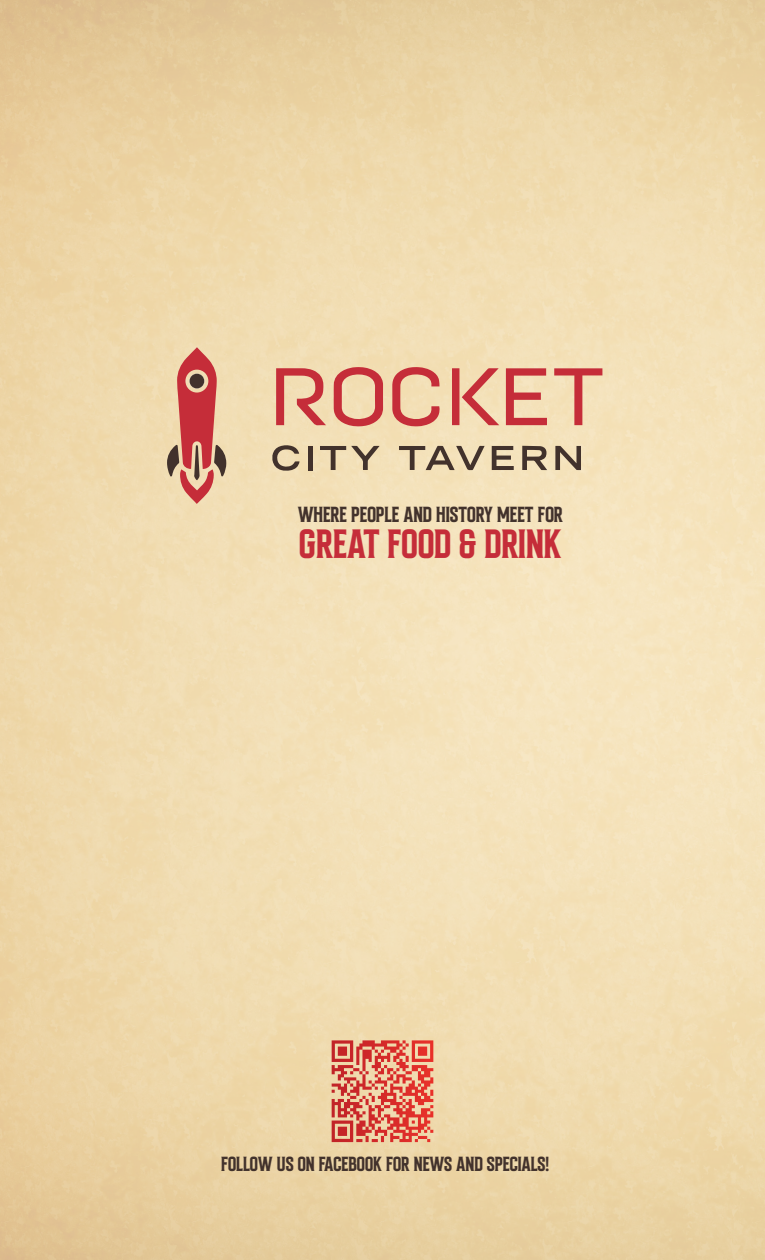
<style>
.page{position:relative;width:765px;height:1260px;background:#fff}
.page>*{position:absolute;margin:0;border:0;box-sizing:border-box;transform-origin:0 0}
.t1{font:40px "Bondrians";color:#c52d39}
.t2{font:21.38px "Bondrians";color:#42322c}
.t3{font:20px "Bondrians";color:#42322c}
</style>
<div class="page">
<img style="left:0;top:0;width:765px;height:1260px">
<svg style="left:272px;top:445px;width:28px;height:26px"></svg>
<svg style="left:334px;top:367px;width:49px;height:60px;background:#df9481"></svg>
<svg style="left:276px;top:368px;width:50px;height:57px;background:#de927f"></svg>
<svg style="left:506px;top:368px;width:41px;height:57px;background:#dd8b7c"></svg>
<svg style="left:392px;top:367px;width:48px;height:60px;background:#e19d87"></svg>
<svg style="left:554px;top:368px;width:48px;height:57px;background:#e7b097"></svg>
<svg style="left:452px;top:368px;width:47px;height:57px;background:#e19d87"></svg>
<svg style="left:522px;top:446px;width:25px;height:24px"></svg>
<svg style="left:555px;top:446px;width:26px;height:24px"></svg>
<svg style="left:492px;top:446px;width:22px;height:24px"></svg>
<svg style="left:320px;top:446px;width:60px;height:24px"></svg>
<svg style="left:399px;top:446px;width:86px;height:24px;background:#b7a68a"></svg>
<svg style="left:167px;top:347px;width:59px;height:157px;background:#d38b79"></svg>
<hr style="left:308px;top:446px;width:4px;height:24px;background:#42322c">
<div style="left:189px;top:374px;width:15px;height:14px;background:#42322c;border-radius:50%"></div>
<svg style="left:332px;top:1040px;width:101px;height:96px;background:#e07c67"></svg>
<p class="t2" style="left:298px;top:501px;width:267px">WHERE PEOPLE AND HISTORY MEET FOR</p>
<p class="t1" style="left:299px;top:520px;width:264px">GREAT FOOD &amp; DRINK</p>
<p class="t3" style="left:221px;top:1152px;width:330px">FOLLOW US ON FACEBOOK FOR NEWS AND SPECIALS!</p>
</div>
